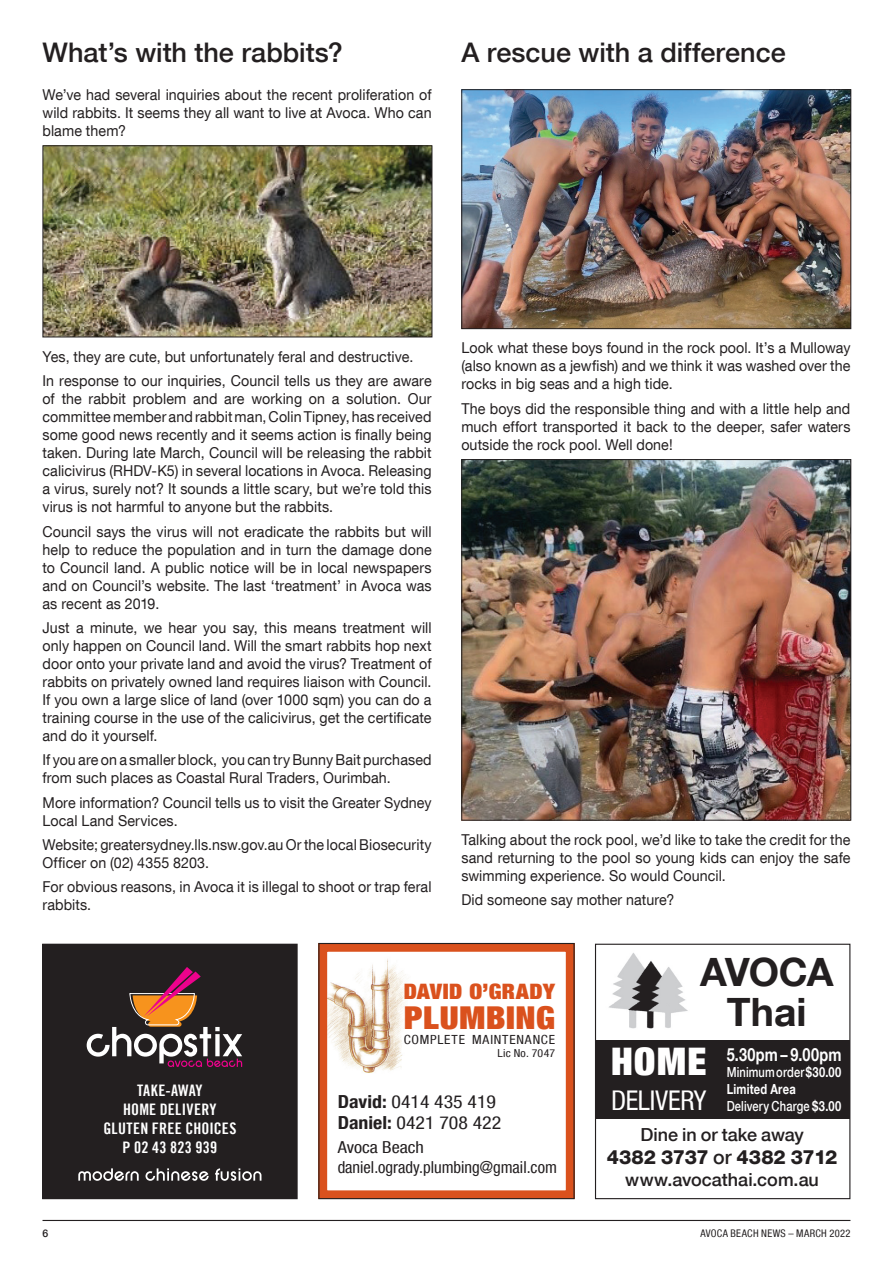
<style>
.page{position:relative;width:893px;height:1263px;background:#fff}
.page>*{position:absolute;margin:0;border:0;box-sizing:border-box;transform-origin:0 0}
.t1{font:700 39px/40.5px "Helvetica Neue LT Com";letter-spacing:-.005em;color:#231f20;text-align:center}
.t2{font:900 condensed 37.95px "Helvetica Neue LT Com";color:#fff}
.t3{font:900 condensed 31.5px "Helvetica Neue LT Com";letter-spacing:.015em;color:#da511d;scale:1.08 1}
.t4{font:condensed 27.15px "Helvetica Neue LT Com";letter-spacing:-.01em;color:#fff}
.t5{font:500 27px "Helvetica Neue LT Com";color:#231f20}
.t6{font:900 condensed 21.3px "Helvetica Neue LT Com";letter-spacing:.015em;color:#da511d;scale:1.08 1}
.t7{font:800 19.5px "Helvetica Neue LT Com";letter-spacing:-.01em;color:#231f20}
.t8{font:500 18px "Helvetica Neue LT Com";color:#231f20}
.t9{font:condensed 18px/21.6px "Helvetica Neue LT Com";color:#231f20;scale:1.1 1}
.t10{font:700 18px "Helvetica Neue LT Com";letter-spacing:.025em;color:#fff;scale:.8 1}
.t11{font:condensed 16.5px/19.8px "Helvetica Neue LT Com";color:#231f20;scale:1.1 1}
.t12{font:15.9px/19px "Trade Gothic LT Bold Cond Twenty";letter-spacing:.015em;color:#fff;text-align:center}
.t13{font:15px/18px "Helvetica Neue LT Com";letter-spacing:.005em;color:#231f20;text-align:justify;scale:.95 1}
.t14{font:500 13.95px/16.6px "Helvetica Neue LT Com";letter-spacing:.01em;color:#fff;scale:.8 1}
.t15{font:condensed 12.6px "Helvetica Neue LT Com";letter-spacing:.06em;color:#231f20;scale:1.08 1}
.t16{font:condensed 10.95px "Helvetica Neue LT Com";letter-spacing:.02em;color:#231f20;scale:1.08 1}
.t17{font:condensed 10.5px "Helvetica Neue LT Com";letter-spacing:.03em;color:#231f20}
.t18{font:500 10.5px "Helvetica Neue LT Com";color:#231f20}
.s1{font-weight:700}
.s2{font-weight:500}
</style>
<div class="page">
<hr style="left:43px;top:1220px;width:807px;height:1px;background:#231f20">
<svg style="left:320px;top:945px;width:253px;height:252px"></svg>
<div style="left:318px;top:943px;width:257px;height:256px;border:1px solid #231f20"></div>
<img style="left:609px;top:953px;width:79px;height:76px">
<div style="left:595px;top:944px;width:255px;height:255px;border:1px solid #231f20"></div>
<div style="left:595px;top:1040px;width:254px;height:78px;background:#231f20"></div>
<div style="left:43px;top:944px;width:254px;height:254px;background:#231f20"></div>
<div style="left:42px;top:944px;width:256px;height:255px;border:1px solid #231f20"></div>
<svg style="left:78px;top:1168px;width:183px;height:13px"></svg>
<svg style="left:86px;top:967px;width:157px;height:100px"></svg>
<img style="left:45px;top:147px;width:385px;height:188px">
<div style="left:43px;top:145px;width:389px;height:192px;border:1px solid #231f20"></div>
<img style="left:463px;top:91px;width:386px;height:236px">
<div style="left:461px;top:89px;width:390px;height:240px;border:1px solid #231f20"></div>
<img style="left:463px;top:461px;width:386px;height:357px">
<div style="left:461px;top:459px;width:390px;height:361px;border:1px solid #231f20"></div>
<h3 class="t5" style="left:43px;top:36px;width:302px">What’s with the rabbits?</h3>
<h3 class="t5" style="left:461px;top:36px;width:326px">A rescue with a difference</h3>
<p class="t13" style="left:43px;top:85px;width:411px">We’ve had several inquiries about the recent proliferation of wild rabbits. It seems they all want to live at Avoca. Who can blame them?</p>
<p class="t13" style="left:43px;top:344px;width:411px;line-height:24.3px">Yes, they are cute, but unfortunately feral and destructive.<br>In response to our inquiries, Council tells us they are aware</p>
<p class="t13" style="left:43px;top:389px;width:411px">of the rabbit problem and are working on a solution. Our committee member and rabbit man, Colin Tipney, has received some good news recently and it seems action is finally being taken. During late March, Council will be releasing the rabbit calicivirus (RHDV-K5) in several locations in Avoca. Releasing a virus, surely not? It sounds a little scary, but we’re told this virus is not harmful to anyone but the rabbits.</p>
<p class="t13" style="left:43px;top:522px;width:411px">Council says the virus will not eradicate the rabbits but will help to reduce the population and in turn the damage done to Council land. A public notice will be in local newspapers and on Council’s website. The last ‘treatment’ in Avoca was as recent as 2019.</p>
<p class="t13" style="left:43px;top:618px;width:411px">Just a minute, we hear you say, this means treatment will only happen on Council land. Will the smart rabbits hop next door onto your private land and avoid the virus? Treatment of rabbits on privately owned land requires liaison with Council.<br>If you own a large slice of land (over 1000 sqm) you can do a training course in the use of the calicivirus, get the certificate and do it yourself.</p>
<p class="t13" style="left:43px;top:751px;width:411px">If you are on a smaller block, you can try Bunny Bait purchased from such places as Coastal Rural Traders, Ourimbah.</p>
<p class="t13" style="left:43px;top:793px;width:411px">More information? Council tells us to visit the Greater Sydney<br>Local Land Services.</p>
<p class="t13" style="left:43px;top:835px;width:411px">Website; greatersydney.lls.nsw.gov.au Or the local Biosecurity<br>Officer on (02) 4355 8203.</p>
<p class="t13" style="left:43px;top:878px;width:411px">For obvious reasons, in Avoca it is illegal to shoot or trap feral rabbits.</p>
<p class="t13" style="left:461px;top:339px;width:411px">Look what these boys found in the rock pool. It’s a Mulloway (also known as a jewfish) and we think it was washed over the rocks in big seas and a high tide.</p>
<p class="t13" style="left:461px;top:399px;width:411px">The boys did the responsible thing and with a little help and much effort transported it back to the deeper, safer waters outside the rock pool. Well done!</p>
<p class="t13" style="left:461px;top:830px;width:411px">Talking about the rock pool, we’d like to take the credit for the sand returning to the pool so young kids can enjoy the safe swimming experience. So would Council.</p>
<p class="t13" style="left:461px;top:891px;width:226px">Did someone say mother nature?</p>
<p class="t12" style="left:103px;top:1080px;width:135px">TAKE-AWAY<br>HOME DELIVERY<br>GLUTEN FREE CHOICES<br>P 02 43 823 939</p>
<h3 class="t6" style="left:404px;top:978px;width:142px">DAVID O’GRADY</h3>
<h3 class="t3" style="left:404px;top:998px;width:142px">PLUMBING</h3>
<p class="t15" style="left:404px;top:1032px;width:142px">COMPLETE MAINTENANCE</p>
<p class="t16" style="left:498px;top:1047px;width:55px">Lic No. 7047</p>
<p class="t9" style="left:338px;top:1090px;width:150px"><span class="s1">David:</span> 0414 435 419<br><span class="s1">Daniel:</span> 0421 708 422</p>
<p class="t11" style="left:338px;top:1137px;width:201px">Avoca Beach daniel.ogrady.plumbing@gmail.com</p>
<h1 class="t1" style="left:700px;top:950px;width:135px">AVOCA<br>Thai</h1>
<h2 class="t2" style="left:611px;top:1037px;width:97px">HOME</h2>
<h3 class="t4" style="left:611px;top:1084px;width:97px">DELIVERY</h3>
<p class="t10" style="left:727px;top:1043px;width:145px">5.30pm – 9.00pm</p>
<p class="t14" style="left:727px;top:1064px;width:145px">Minimum order <span class="s1">$30.00<br>Limited Area<br></span>Delivery Charge <span class="s1">$3.00</span></p>
<p class="t8" style="left:640px;top:1123px;width:165px">Dine in or take away</p>
<h3 class="t7" style="left:607px;top:1146px;width:232px">4382 3737 <span class="s2">or</span> 4382 3712</h3>
<p class="t8" style="left:625px;top:1168px;width:195px">www.avocathai.com.au</p>
<p class="t18" style="left:43px;top:1226px;width:7px">6</p>
<p class="t17" style="left:700px;top:1227px;width:152px">AVOCA BEACH NEWS – MARCH 2022</p>
</div>
